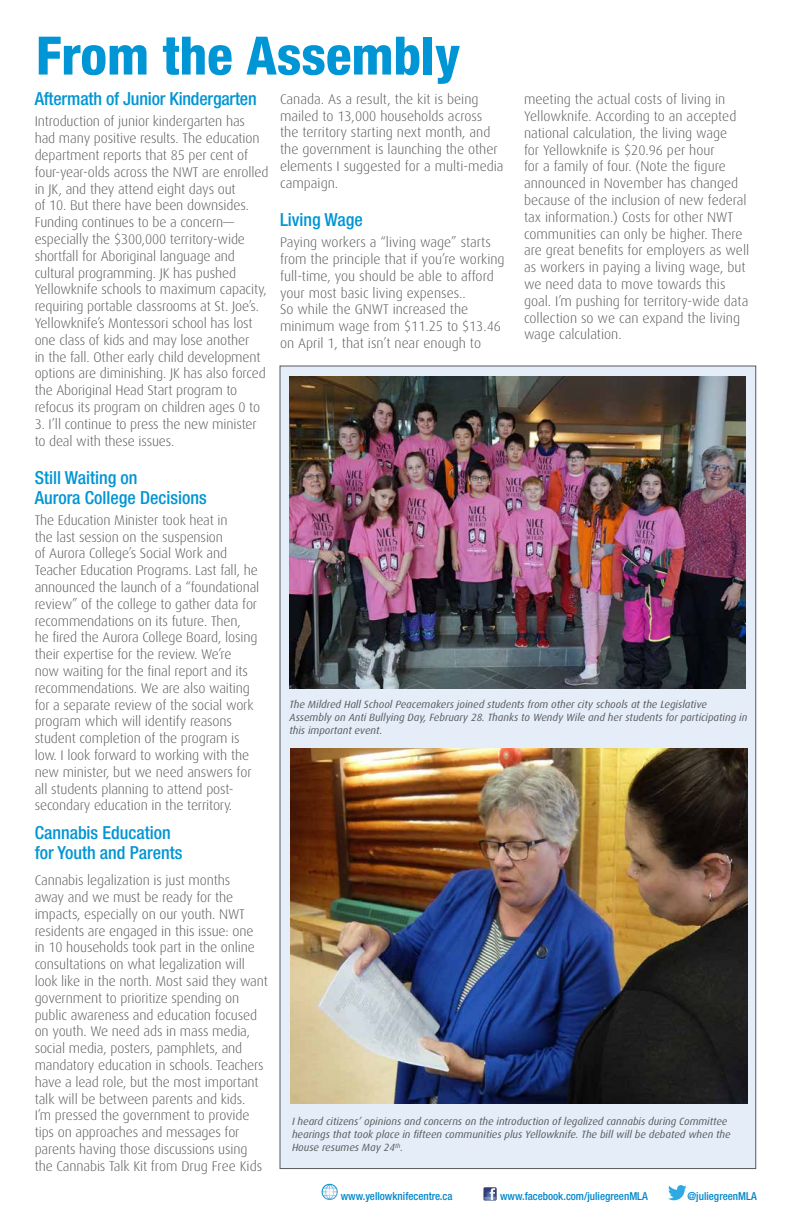
<style>
.page{position:relative;width:792px;height:1224px;background:#fff}
.page>*{position:absolute;margin:0;border:0;box-sizing:border-box;transform-origin:0 0}
.t1{font:800 condensed 53px "Helvetica Neue";color:#0095d4}
.t2{font:500 condensed 18px/20px "Helvetica Neue";color:#0095d4}
.t3{font:300 14px/16.8px "Dax";letter-spacing:-.01em;color:#58595b}
.t4{font:500 condensed 11px "Helvetica Neue";color:#0086cc}
.t5{font:italic 10.5px/13px "Dax";color:#5a5b5d}
</style>
<div class="page">
<div style="left:280px;top:366px;width:476px;height:803px;background:#e4edf8;border:1px solid #58595b"></div>
<svg style="left:483px;top:1187px;width:14px;height:14px"></svg>
<svg style="left:484px;top:1187px;width:13px;height:14px"></svg>
<svg style="left:668px;top:1185px;width:19px;height:15px"></svg>
<svg style="left:321px;top:1184px;width:17px;height:16px"></svg>
<img style="left:289px;top:377px;width:457px;height:311px">
<img style="left:290px;top:749px;width:457px;height:354px">
<h1 class="t1" style="left:36px;top:23px;width:426px">From the Assembly</h1>
<p class="t2" style="left:35px;top:88px;width:224px">Aftermath of Junior Kindergarten</p>
<p class="t3" style="left:35px;top:113px;width:235px">Introduction of junior kindergarten has had many positive results. The education department reports that 85 per cent of four-year-olds across the NWT are enrolled in JK, and they attend eight days out<br>of 10. But there have been downsides.<br>Funding continues to be a concern— especially the $300,000 territory-wide shortfall for Aboriginal language and cultural programming. JK has pushed Yellowknife schools to maximum capacity, requiring portable classrooms at St. Joe’s.<br>Yellowknife’s Montessori school has lost one class of kids and may lose another<br>in the fall. Other early child development options are diminishing. JK has also forced the Aboriginal Head Start program to refocus its program on children ages 0 to</p>
<p class="t3" style="left:35px;top:416px;width:224px">3. I’ll continue to press the new minister to deal with these issues.</p>
<p class="t2" style="left:35px;top:467px;width:174px">Still Waiting on<br>Aurora College Decisions</p>
<p class="t3" style="left:35px;top:512px;width:226px">The Education Minister took heat in<br>the last session on the suspension<br>of Aurora College’s Social Work and Teacher Education Programs. Last fall, he announced the launch of a “foundational review” of the college to gather data for recommendations on its future. Then,<br>he fired the Aurora College Board, losing their expertise for the review. We’re now waiting for the final report and its recommendations. We are also waiting for a separate review of the social work program which will identify reasons student completion of the program is low. I look forward to working with the new minister, but we need answers for all students planning to attend post&shy;secondary education in the territory.</p>
<p class="t2" style="left:35px;top:823px;width:149px">Cannabis Education for Youth and Parents</p>
<p class="t3" style="left:35px;top:872px;width:235px">Cannabis legalization is just months<br>away and we must be ready for the impacts, especially on our youth. NWT residents are engaged in this issue: one<br>in 10 households took part in the online consultations on what legalization will look like in the north. Most said they want government to prioritize spending on public awareness and education focused on youth. We need ads in mass media, social media, posters, pamphlets, and mandatory education in schools. Teachers have a lead role, but the most important talk will be between parents and kids.<br>I’m pressed the government to provide tips on approaches and messages for parents having those discussions using the Cannabis Talk Kit from Drug Free Kids</p>
<p class="t3" style="left:280px;top:91px;width:225px">Canada. As a result, the kit is being mailed to 13,000 households across the territory starting next month, and the government is launching the other elements I suggested for a multi-media campaign.</p>
<p class="t2" style="left:280px;top:209px;width:84px">Living Wage</p>
<p class="t3" style="left:280px;top:234px;width:226px">Paying workers a “living wage” starts from the principle that if you’re working full-time, you should be able to afford your most basic living expenses..<br>So while the GNWT increased the minimum wage from $11.25 to $13.46 on April 1, that isn’t near enough to</p>
<p class="t3" style="left:524px;top:91px;width:227px">meeting the actual costs of living in Yellowknife. According to an accepted national calculation, the living wage<br>for Yellowknife is $20.96 per hour<br>for a family of four. (Note the figure announced in November has changed because of the inclusion of new federal tax information.) Costs for other NWT communities can only be higher. There are great benefits for employers as well as workers in paying a living wage, but we need data to move towards this goal. I’m pushing for territory-wide data collection so we can expand the living wage calculation.</p>
<p class="t5" style="left:289px;top:698px;width:459px">The Mildred Hall School Peacemakers joined students from other city schools at the Legislative<br>Assembly on Anti Bullying Day, February 28. Thanks to Wendy Wile and her students for participating in this important event.</p>
<p class="t5" style="left:292px;top:1115px;width:440px">I heard citizens’ opinions and concerns on the introduction of legalized cannabis during Committee hearings that took place in fifteen communities plus Yellowknife. The bill will be debated when the<br>House resumes May 24<sup>th</sup>.</p>
<p class="t4" style="left:341px;top:1189px;width:113px">www.yellowknifecentre.ca</p>
<p class="t4" style="left:500px;top:1189px;width:149px">www.facebook.com/juliegreenMLA</p>
<p class="t4" style="left:687px;top:1189px;width:71px">@juliegreenMLA</p>
</div>
